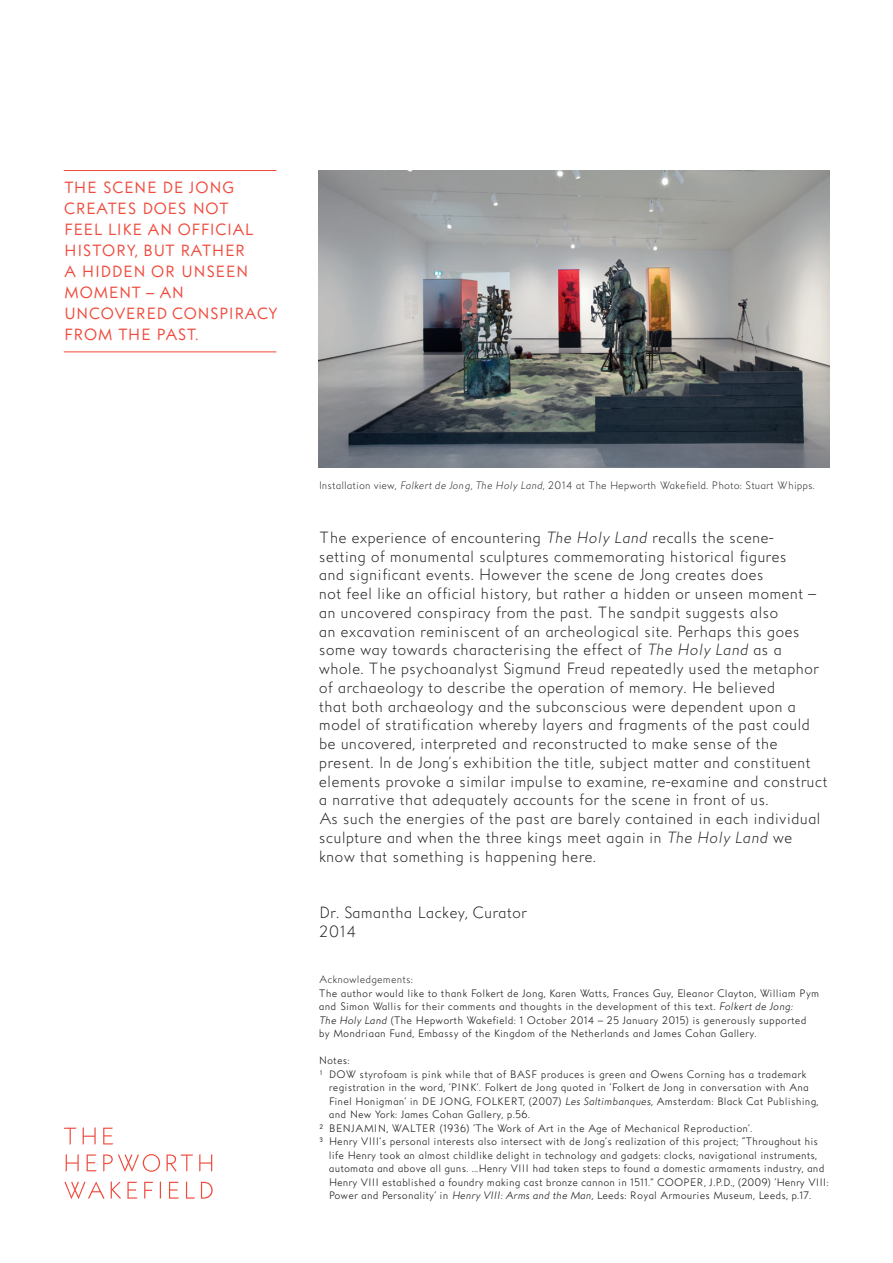
<style>
.page{position:relative;width:893px;height:1263px;background:#fff}
.page>*{position:absolute;margin:0;border:0;box-sizing:border-box;transform-origin:0 0}
.t1{font:15.75px/18.8px "Hepworth";color:#231f20}
.t2{font:700 15.75px/21px "Hepworth";letter-spacing:-.02em;color:#ef4b3d}
.t3{font:500 10.5px/13.5px "Hepworth";letter-spacing:.01em;color:#231f20}
.t4{font:10.5px "Hepworth";color:#231f20}
.s1{font-style:italic}
</style>
<div class="page">
<svg style="left:64px;top:1128px;width:13px;height:17px"></svg>
<svg style="left:83px;top:1127px;width:13px;height:18px"></svg>
<svg style="left:103px;top:1128px;width:10px;height:16px"></svg>
<svg style="left:66px;top:1154px;width:13px;height:17px"></svg>
<svg style="left:87px;top:1154px;width:10px;height:17px"></svg>
<svg style="left:103px;top:1154px;width:57px;height:18px"></svg>
<svg style="left:167px;top:1154px;width:26px;height:17px"></svg>
<svg style="left:199px;top:1154px;width:13px;height:17px"></svg>
<svg style="left:64px;top:1181px;width:41px;height:18px"></svg>
<svg style="left:111px;top:1181px;width:10px;height:18px"></svg>
<svg style="left:127px;top:1182px;width:11px;height:16px"></svg>
<svg style="left:144px;top:1182px;width:9px;height:17px"></svg>
<svg style="left:160px;top:1181px;width:1px;height:18px"></svg>
<svg style="left:169px;top:1182px;width:10px;height:16px"></svg>
<svg style="left:186px;top:1181px;width:9px;height:17px"></svg>
<svg style="left:201px;top:1182px;width:12px;height:16px"></svg>
<hr style="left:64px;top:170px;width:212px;height:1px;background:#ef4b3d">
<hr style="left:64px;top:351px;width:212px;height:1px;background:#ef4b3d">
<img style="left:319px;top:170px;width:510px;height:298px">
<p class="t2" style="left:64px;top:177px;width:216px">THE SCENE DE JONG<br>CREATES DOES NOT<br>FEEL LIKE AN OFFICIAL<br>HISTORY, BUT RATHER<br>A HIDDEN OR UNSEEN<br>MOMENT – AN<br>UNCOVERED CONSPIRACY<br>FROM THE PAST.</p>
<p class="t4" style="left:319px;top:479px;width:497px">Installation view, <span class="s1">Folkert de Jong, The Holy Land</span>, 2014 at The Hepworth Wakefield. Photo: Stuart Whipps.</p>
<p class="t1" style="left:319px;top:528px;width:510px">The experience of encountering <span class="s1">The Holy Land</span> recalls the scene-<br>setting of monumental sculptures commemorating historical figures<br>and significant events. However the scene de Jong creates does<br>not feel like an official history, but rather a hidden or unseen moment – an uncovered conspiracy from the past. The sandpit suggests also<br>an excavation reminiscent of an archeological site. Perhaps this goes some way towards characterising the effect of <span class="s1">The Holy Land</span> as a whole. The psychoanalyst Sigmund Freud repeatedly used the metaphor of archaeology to describe the operation of memory. He believed<br>that both archaeology and the subconscious were dependent upon a model of stratification whereby layers and fragments of the past could be uncovered, interpreted and reconstructed to make sense of the present. In de Jong’s exhibition the title, subject matter and constituent elements provoke a similar impulse to examine, re-examine and construct a narrative that adequately accounts for the scene in front of us.<br>As such the energies of the past are barely contained in each individual sculpture and when the three kings meet again in <span class="s1">The Holy Land</span> we know that something is happening here.</p>
<p class="t1" style="left:319px;top:903px;width:210px">Dr. Samantha Lackey, Curator</p>
<p class="t1" style="left:319px;top:921px;width:39px">2014</p>
<p class="t4" style="left:319px;top:973px;width:96px">Acknowledgements:</p>
<p class="t3" style="left:319px;top:986px;width:502px">The author would like to thank Folkert de Jong, Karen Watts, Frances Guy, Eleanor Clayton, William Pym and Simon Wallis for their comments and thoughts in the development of this text. <span class="s1">Folkert de Jong:<br>The Holy Land</span> (The Hepworth Wakefield: 1 October 2014 – 25 January 2015) is generously supported by Mondriaan Fund, Embassy of the Kingdom of the Netherlands and James Cohan Gallery.</p>
<p class="t3" style="left:319px;top:1053px;width:32px">Notes:</p>
<p class="t3" style="left:329px;top:1067px;width:491px;text-indent:-10px">1 DOW styrofoam is pink while that of BASF produces is green and Owens Corning has a trademark registration in the word, ‘PINK’. Folkert de Jong quoted in ‘Folkert de Jong in conversation with Ana Finel Honigman’ in DE JONG, FOLKERT, (2007) <span class="s1">Les Saltimbanques</span>, Amsterdam: Black Cat Publishing, and New York: James Cohan Gallery, p.56.</p>
<p class="t3" style="left:319px;top:1121px;width:435px">2 BENJAMIN, WALTER (1936) ‘The Work of Art in the Age of Mechanical Reproduction’.</p>
<p class="t3" style="left:329px;top:1134px;width:501px;text-indent:-10px">3 Henry VIII’s personal interests also intersect with de Jong’s realization of this project; “Throughout his life Henry took an almost childlike delight in technology and gadgets: clocks, navigational instruments, automata and above all guns. ...Henry VIII had taken steps to found a domestic armaments industry, and Henry VIII established a foundry making cast bronze cannon in 1511.” COOPER, J.P.D., (2009) ‘Henry VIII:<br>Power and Personality’ in <span class="s1">Henry VIII: Arms and the Man,</span> Leeds: Royal Armouries Museum, Leeds, p.17.</p>
</div>
